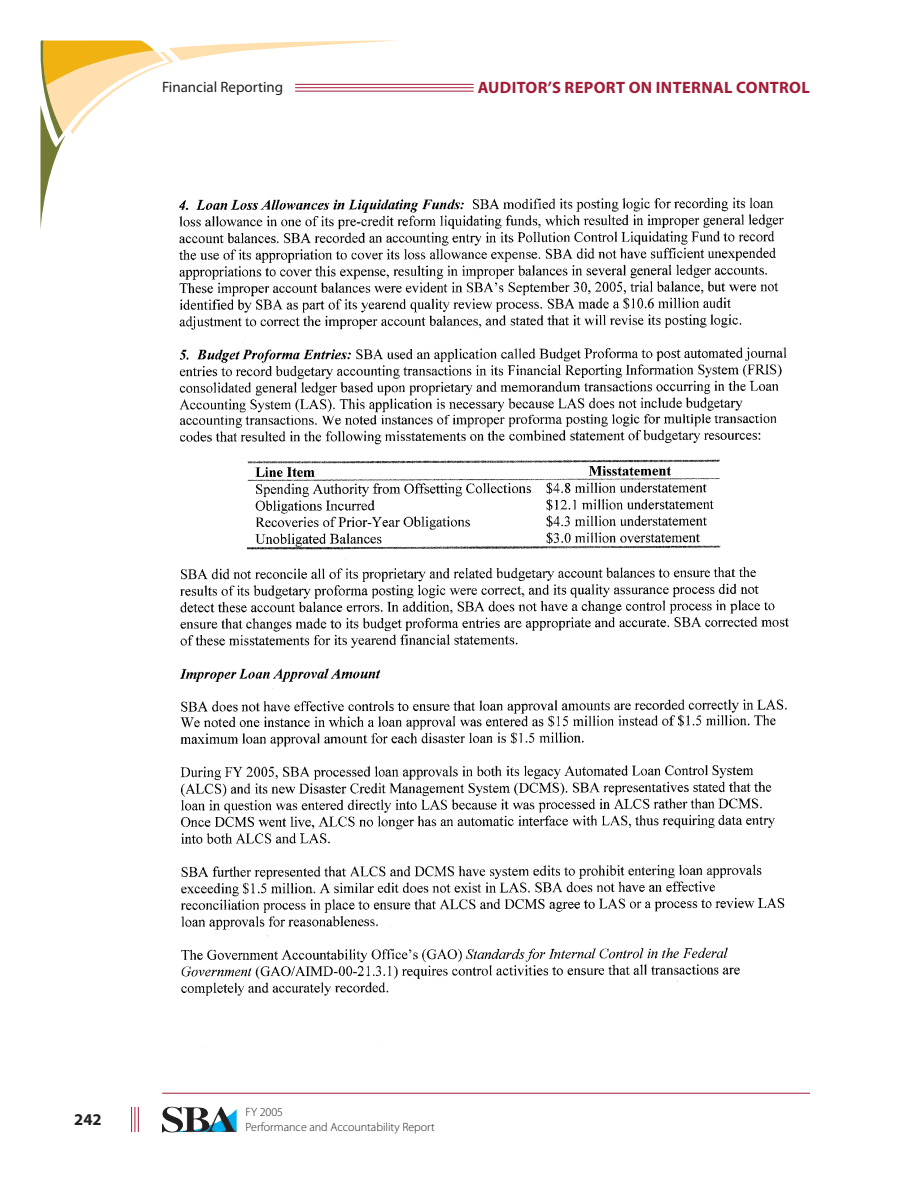
<style>
.page{position:relative;width:918px;height:1188px;background:#fff}
.page>*{position:absolute;margin:0;border:0;box-sizing:border-box;transform-origin:0 0}
.t1{font:700 16.5px "Myriad Pro";letter-spacing:.02em;color:#a31c37}
.t2{font:700 16.5px "Myriad Pro";color:#231f20}
.t3{font:15px "Myriad Pro";color:#231f20}
.t4{font:300 12px/14.4px "Myriad Pro";color:#231f20}
</style>
<div class="page">
<svg style="left:40px;top:40px;width:359px;height:189px"></svg>
<hr style="left:295px;top:84px;width:179px;height:1px;background:#a31c37">
<hr style="left:295px;top:87px;width:179px;height:1px;background:#a31c37">
<hr style="left:295px;top:91px;width:179px;height:1px;background:#a31c37">
<svg style="left:131px;top:1107px;width:8px;height:25px"></svg>
<hr style="left:162px;top:1093px;width:648px;height:1px;background:#a31c37">
<img style="left:162px;top:162px;width:628px;height:886px">
<p class="t3" style="left:162px;top:78px;width:123px">Financial Reporting</p>
<h1 class="t1" style="left:478px;top:77px;width:334px">AUDITOR’S REPORT ON INTERNAL CONTROL</h1>
<h1 class="t2" style="left:74px;top:1109px;width:29px">242</h1>
<p class="t4" style="left:246px;top:1105px;width:191px">FY 2005<br>Performance and Accountability Report</p>
</div>
